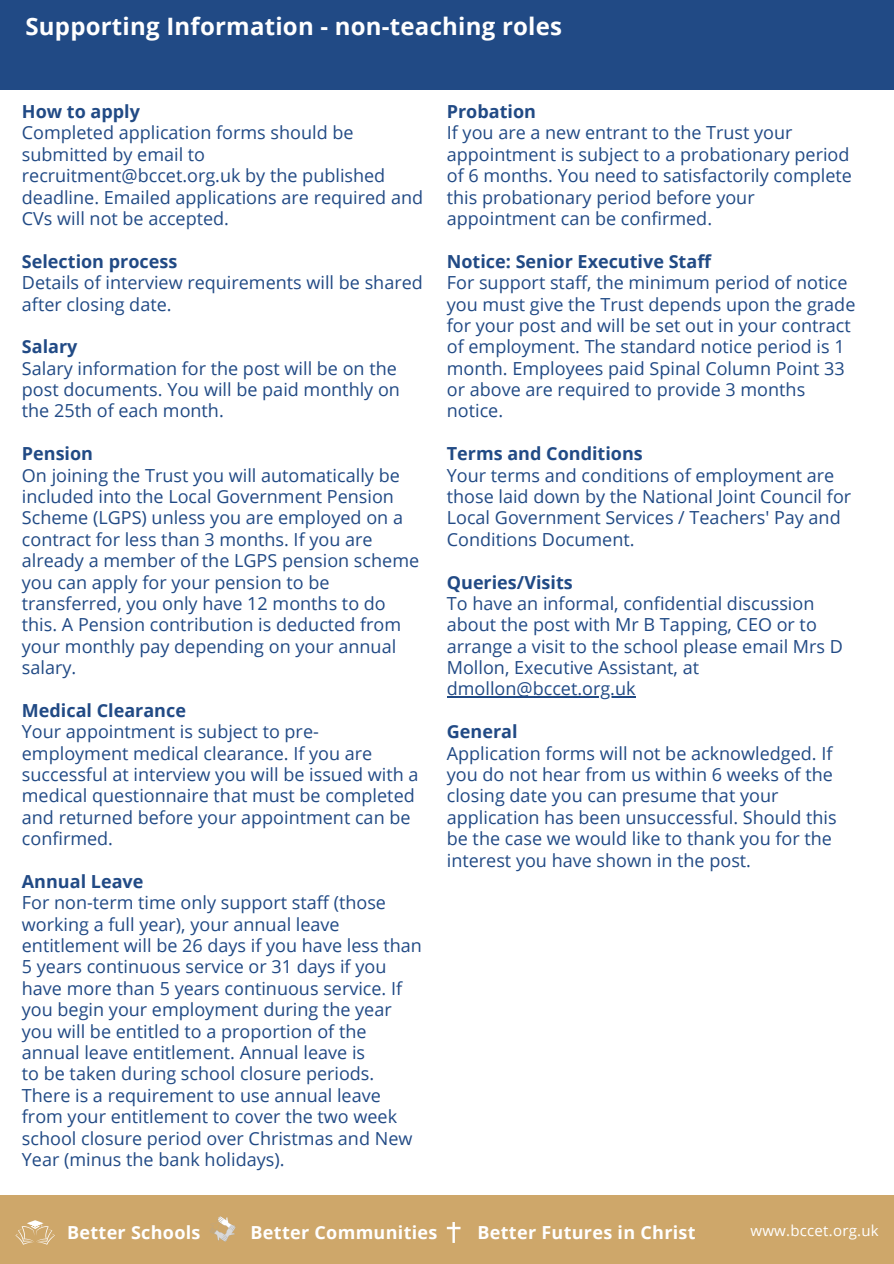
<style>
.page{position:relative;width:894px;height:1264px;background:#fff}
.page>*{position:absolute;margin:0;border:0;box-sizing:border-box;transform-origin:0 0}
.t1{font:700 24px "Open Sans";letter-spacing:.01em;color:#fff}
.t2{font:18px/21.3px "Open Sans";color:#214a85}
.t3{font:700 18px "Open Sans";color:#214a85}
.t4{font:700 18px "Open Sans";letter-spacing:.015em;color:#fff}
.t5{font:15px "Open Sans";letter-spacing:.015em;color:#fff}
</style>
<div class="page">
<div style="left:0;top:0;width:893px;height:89px;background:#214a85"></div>
<div style="left:0;top:1194px;width:893px;height:69px;background:#cea76a"></div>
<svg style="left:446px;top:1222px;width:14px;height:20px"></svg>
<svg style="left:210px;top:1216px;width:25px;height:25px"></svg>
<svg style="left:16px;top:1220px;width:39px;height:24px"></svg>
<hr style="left:446px;top:696px;width:189px;height:1px;background:#214a85">
<h1 class="t1" style="left:25px;top:9px;width:538px">Supporting Information - non-teaching roles</h1>
<p class="t3" style="left:22px;top:99px;width:120px">How to apply</p>
<p class="t2" style="left:22px;top:122px;width:402px">Completed application forms should be submitted by email to recruitment@bccet.org.uk by the published deadline. Emailed applications are required and CVs will not be accepted.</p>
<p class="t3" style="left:22px;top:248px;width:157px">Selection process</p>
<p class="t2" style="left:22px;top:271px;width:402px">Details of interview requirements will be shared after closing date.</p>
<p class="t3" style="left:22px;top:334px;width:57px">Salary</p>
<p class="t2" style="left:22px;top:357px;width:379px">Salary information for the post will be on the post documents. You will be paid monthly on the 25th of each month.</p>
<p class="t3" style="left:22px;top:441px;width:73px">Pension</p>
<p class="t2" style="left:22px;top:464px;width:398px">On joining the Trust you will automatically be included into the Local Government Pension Scheme (LGPS) unless you are employed on a contract for less than 3 months. If you are already a member of the LGPS pension scheme you can apply for your pension to be transferred, you only have 12 months to do this. A Pension contribution is deducted from your monthly pay depending on your annual salary.</p>
<p class="t3" style="left:22px;top:697px;width:166px">Medical Clearance</p>
<p class="t2" style="left:22px;top:720px;width:398px">Your appointment is subject to pre&shy;employment medical clearance. If you are successful at interview you will be issued with a medical questionnaire that must be completed and returned before your appointment can be confirmed.</p>
<p class="t3" style="left:22px;top:868px;width:123px">Annual Leave</p>
<p class="t2" style="left:22px;top:891px;width:401px">For non-term time only support staff (those working a full year), your annual leave entitlement will be 26 days if you have less than 5 years continuous service or 31 days if you have more than 5 years continuous service. If you begin your employment during the year you will be entitled to a proportion of the annual leave entitlement. Annual leave is<br>to be taken during school closure periods.<br>There is a requirement to use annual leave from your entitlement to cover the two week school closure period over Christmas and New Year (minus the bank holidays).</p>
<p class="t3" style="left:446px;top:99px;width:91px">Probation</p>
<p class="t2" style="left:446px;top:122px;width:406px">If you are a new entrant to the Trust your appointment is subject to a probationary period of 6 months. You need to satisfactorily complete this probationary period before your appointment can be confirmed.</p>
<p class="t3" style="left:446px;top:248px;width:266px">Notice: Senior Executive Staff</p>
<p class="t2" style="left:446px;top:271px;width:410px">For support staff, the minimum period of notice you must give the Trust depends upon the grade for your post and will be set out in your contract of employment. The standard notice period is 1 month. Employees paid Spinal Column Point 33 or above are required to provide 3 months notice.</p>
<p class="t3" style="left:446px;top:441px;width:197px">Terms and Conditions</p>
<p class="t2" style="left:446px;top:464px;width:406px">Your terms and conditions of employment are those laid down by the National Joint Council for Local Government Services / Teachers' Pay and Conditions Document.</p>
<p class="t3" style="left:446px;top:569px;width:127px">Queries/Visits</p>
<p class="t2" style="left:446px;top:592px;width:397px">To have an informal, confidential discussion about the post with Mr B Tapping, CEO or to arrange a visit to the school please email Mrs D Mollon, Executive Assistant, at dmollon@bccet.org.uk</p>
<p class="t3" style="left:446px;top:719px;width:72px">General</p>
<p class="t2" style="left:446px;top:742px;width:391px">Application forms will not be acknowledged. If you do not hear from us within 6 weeks of the closing date you can presume that your application has been unsuccessful. Should this be the case we would like to thank you for the interest you have shown in the post.</p>
<p class="t4" style="left:67px;top:1219px;width:135px">Better Schools</p>
<p class="t4" style="left:250px;top:1219px;width:188px">Better Communities</p>
<p class="t4" style="left:477px;top:1219px;width:219px">Better Futures in Christ</p>
<p class="t5" style="left:750px;top:1220px;width:130px">www.bccet.org.uk</p>
</div>
